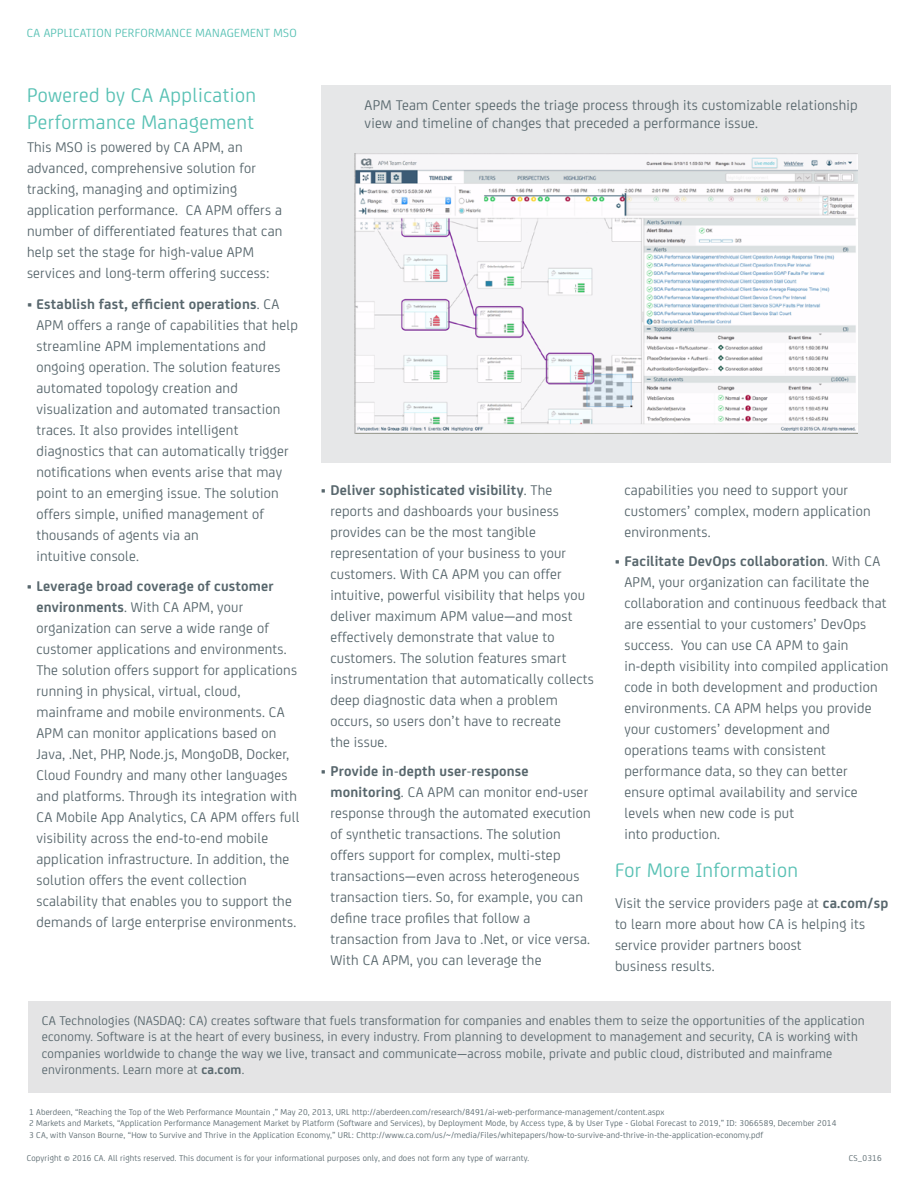
<style>
.page{position:relative;width:918px;height:1188px;background:#fff}
.page>*{position:absolute;margin:0;border:0;box-sizing:border-box;transform-origin:0 0}
.t1{font:21px/27px "CA Sans";letter-spacing:.02em;color:#58c1b4}
.t2{font:15px/21px "CA Sans";letter-spacing:.015em;color:#58676d}
.t3{font:13.5px/16.5px "CA Sans";letter-spacing:.015em;color:#58676d}
.t4{font:12.6px "CA Sans";letter-spacing:.02em;color:#58c1b4}
.t5{font:9px/12px "CA Sans";letter-spacing:.02em;color:#58676d}
.s1{font-weight:700}
</style>
<div class="page">
<div style="left:321px;top:86px;width:570px;height:377px;background:#e6e7e8"></div>
<img style="left:355px;top:154px;width:502px;height:279px">
<div style="left:28px;top:1001px;width:863px;height:92px;background:#e4e4e5"></div>
<p class="t4" style="left:27px;top:24px;width:272px">CA APPLICATION PERFORMANCE MANAGEMENT MSO</p>
<h1 class="t1" style="left:27px;top:80px;width:231px">Powered by CA Application<br>Performance Management</h1>
<p class="t2" style="left:27px;top:135px;width:257px">This MSO is powered by CA APM, an advanced, comprehensive solution for tracking, managing and optimizing application performance. CA APM offers a number of differentiated features that can help set the stage for high-value APM services and long-term offering success:</p>
<p class="t2" style="left:36px;top:293px;width:263px;text-indent:-9px">• <span class="s1">Establish fast, efficient operations</span>. CA APM offers a range of capabilities that help streamline APM implementations and ongoing operation. The solution features automated topology creation and visualization and automated transaction traces. It also provides intelligent diagnostics that can automatically trigger notifications when events arise that may point to an emerging issue. The solution offers simple, unified management of thousands of agents via an<br>intuitive console.</p>
<p class="t2" style="left:36px;top:574px;width:265px;text-indent:-9px">• <span class="s1">Leverage broad coverage of customer environments</span>. With CA APM, your organization can serve a wide range of customer applications and environments.<br>The solution offers support for applications running in physical, virtual, cloud, mainframe and mobile environments. CA APM can monitor applications based on Java, .Net, PHP, Node.js, MongoDB, Docker, Cloud Foundry and many other languages and platforms. Through its integration with CA Mobile App Analytics, CA APM offers full visibility across the end-to-end mobile application infrastructure. In addition, the solution offers the event collection scalability that enables you to support the demands of large enterprise environments.</p>
<p class="t2" style="left:365px;top:95px;width:494px;line-height:18px">APM Team Center speeds the triage process through its customizable relationship view and timeline of changes that preceded a performance issue.</p>
<p class="t2" style="left:330px;top:478px;width:265px;text-indent:-9px">• <span class="s1">Deliver sophisticated visibility</span>. The reports and dashboards your business provides can be the most tangible representation of your business to your customers. With CA APM you can offer intuitive, powerful visibility that helps you deliver maximum APM value—and most effectively demonstrate that value to customers. The solution features smart instrumentation that automatically collects deep diagnostic data when a problem occurs, so users don’t have to recreate<br>the issue.</p>
<p class="t2" style="left:330px;top:760px;width:262px;text-indent:-9px">• <span class="s1">Provide in-depth user-response monitoring</span>. CA APM can monitor end-user response through the automated execution of synthetic transactions. The solution offers support for complex, multi-step transactions—even across heterogeneous transaction tiers. So, for example, you can define trace profiles that follow a transaction from Java to .Net, or vice versa.<br>With CA APM, you can leverage the</p>
<p class="t2" style="left:624px;top:478px;width:248px">capabilities you need to support your customers’ complex, modern application environments.</p>
<p class="t2" style="left:624px;top:550px;width:266px;text-indent:-9px">• <span class="s1">Facilitate DevOps collaboration</span>. With CA APM, your organization can facilitate the collaboration and continuous feedback that are essential to your customers’ DevOps success. You can use CA APM to gain in-depth visibility into compiled application code in both development and production environments. CA APM helps you provide your customers’ development and operations teams with consistent performance data, so they can better ensure optimal availability and service levels when new code is put<br>into production.</p>
<h1 class="t1" style="left:615px;top:855px;width:185px">For More Information</h1>
<p class="t2" style="left:615px;top:892px;width:275px">Visit the service providers page at <span class="s1">ca.com/sp </span>to learn more about how CA is helping its service provider partners boost<br>business results.</p>
<p class="t3" style="left:42px;top:1011px;width:824px">CA Technologies (NASDAQ: CA) creates software that fuels transformation for companies and enables them to seize the opportunities of the application economy. Software is at the heart of every business, in every industry. From planning to development to management and security, CA is working with companies worldwide to change the way we live, transact and communicate—across mobile, private and public cloud, distributed and mainframe environments. Learn more at <span class="s1">ca.com</span>.</p>
<p class="t5" style="left:29px;top:1105px;width:809px">1 Aberdeen, “Reaching the Top of the Web Performance Mountain ,” May 20, 2013, URL http://aberdeen.com/research/8491/ai-web-performance-management/content.aspx<br>2 Markets and Markets, “Application Performance Management Market by Platform (Software and Services), by Deployment Mode, by Access type, &amp; by User Type - Global Forecast to 2019,” ID: 3066589, December 2014<br>3 CA, with Vanson Bourne, “How to Survive and Thrive in the Application Economy,” URL: Chttp://www.ca.com/us/~/media/Files/whitepapers/how-to-survive-and-thrive-in-the-application-economy.pdf</p>
<p class="t5" style="left:27px;top:1151px;width:504px">Copyright © 2016 CA. All rights reserved. This document is for your informational purposes only, and does not form any type of warranty.</p>
<p class="t5" style="left:849px;top:1151px;width:35px">CS_0316</p>
</div>
